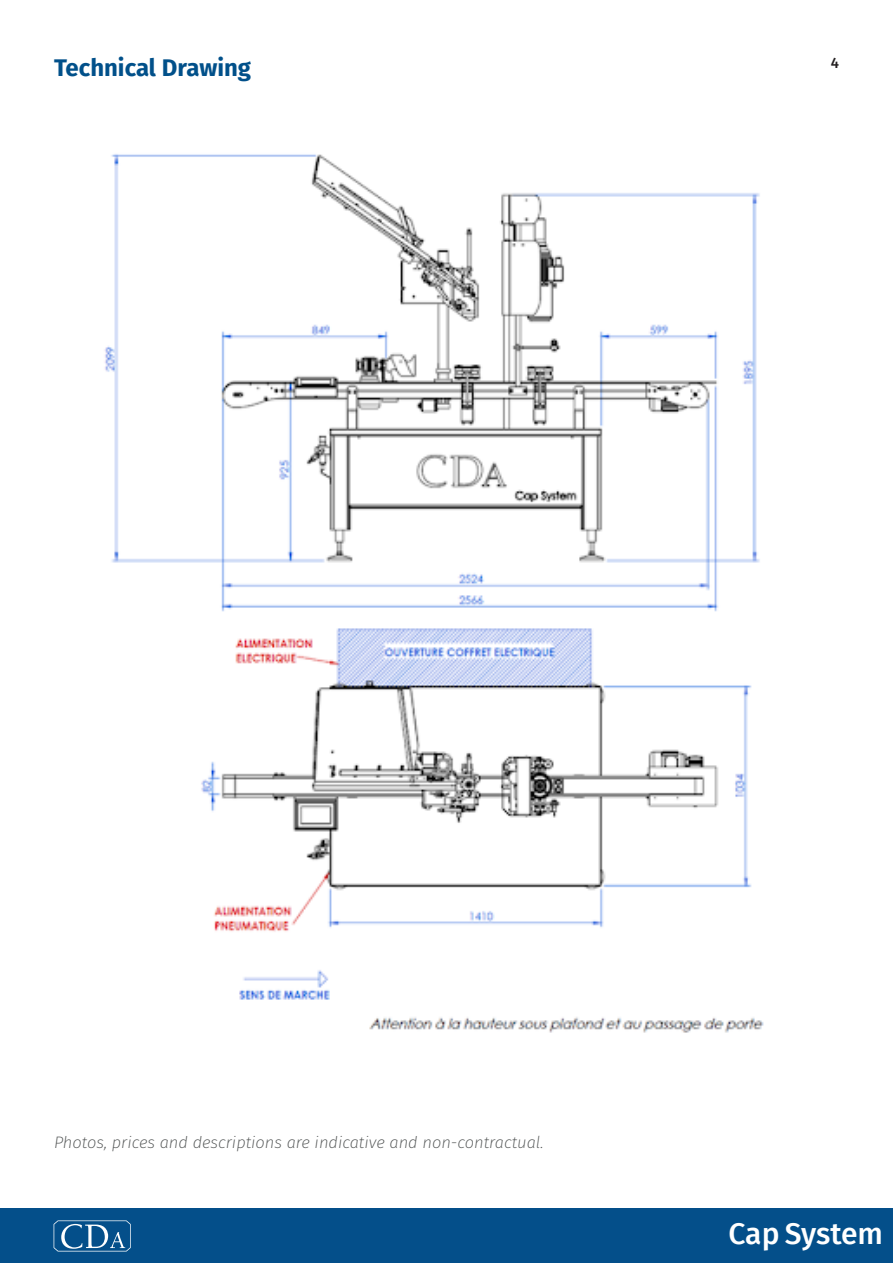
<style>
.page{position:relative;width:893px;height:1263px;background:#fff}
.page>*{position:absolute;margin:0;border:0;box-sizing:border-box;transform-origin:0 0}
.t1{font:500 30px "Fira Sans";letter-spacing:-.01em;color:#fff}
.t2{font:700 24px "Fira Sans";color:#01508a}
.zone_de_texte{font:italic 200 16.5px "Fira Sans";color:#4f5252}
.t3{font:500 15px "Fira Sans";color:#231f20}
</style>
<div class="page">
<div style="left:0;top:1208px;width:893px;height:54px;background:#044f8a"></div>
<svg style="left:54px;top:1220px;width:77px;height:31px"></svg>
<img style="left:104px;top:154px;width:660px;height:879px">
<p class="t2" style="left:54px;top:48px;width:199px">Technical Drawing</p>
<p class="t3" style="left:831px;top:51px;width:10px">4</p>
<p class="zone_de_texte" style="left:54px;top:1131px;width:491px">Photos, prices and descriptions are indicative and non-contractual.</p>
<h1 class="t1" style="left:729px;top:1210px;width:156px">Cap System</h1>
</div>
